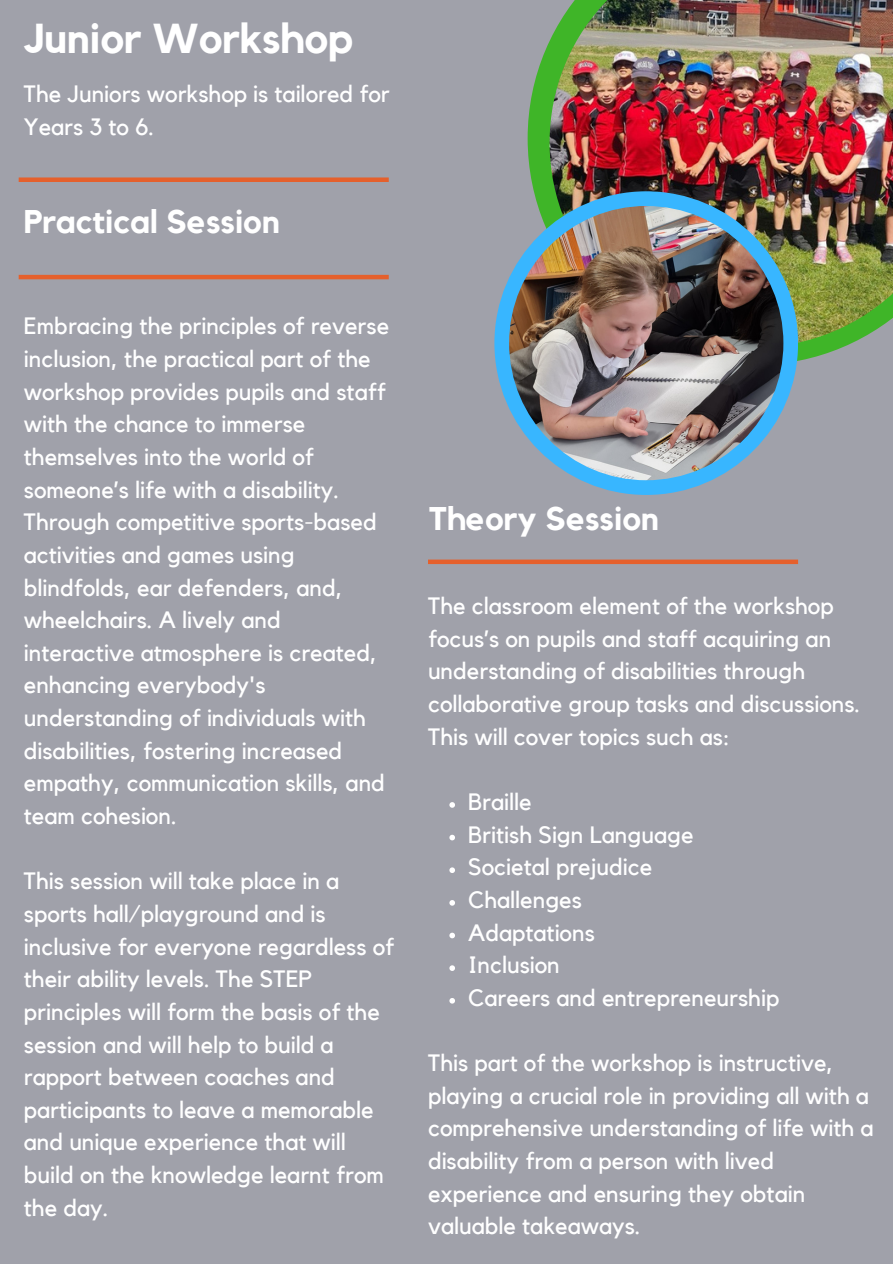
<style>
.page{position:relative;width:893px;height:1264px;background:#fff}
.page>*{position:absolute;margin:0;border:0;box-sizing:border-box;transform-origin:0 0}
.t1{font:700 41.7px "Kollektif";color:#fff}
.t2{font:700 32.7px "Kollektif";color:#fff}
.t3{font:23.55px/32.7px "Kollektif";color:#fff}
</style>
<div class="page">
<div style="left:0;top:0;width:892px;height:1263px;background:#a0a1aa"></div>
<svg style="left:527px;top:42px;width:316px;height:323px;fill:#3fb528"></svg>
<img style="left:549px;top:0;width:343px;height:347px">
<div style="left:494px;top:191px;width:304px;height:304px;background:#38b6ff;border-radius:50%"></div>
<img style="left:509px;top:206px;width:274px;height:274px;border-radius:50%">
<div style="left:428px;top:559px;width:370px;height:5px;background:#e5602c"></div>
<div style="left:19px;top:177px;width:370px;height:5px;background:#e5602c"></div>
<hr style="left:19px;top:275px;width:370px;height:4px;background:#e5602c">
<svg style="left:449px;top:802px;width:6px;height:5px"></svg>
<svg style="left:449px;top:834px;width:6px;height:6px"></svg>
<svg style="left:449px;top:867px;width:6px;height:6px"></svg>
<svg style="left:449px;top:900px;width:6px;height:5px"></svg>
<svg style="left:449px;top:932px;width:6px;height:6px"></svg>
<svg style="left:449px;top:965px;width:6px;height:5px"></svg>
<svg style="left:449px;top:998px;width:6px;height:5px"></svg>
<p class="t1" style="left:24px;top:20px;width:330px">Junior Workshop</p>
<p class="t3" style="left:24px;top:79px;width:367px">The Juniors workshop is tailored for<br>Years 3 to 6.</p>
<p class="t2" style="left:24px;top:207px;width:257px">Practical Session</p>
<p class="t3" style="left:24px;top:311px;width:367px">Embracing the principles of reverse inclusion, the practical part of the workshop provides pupils and staff with the chance to immerse themselves into the world of someone’s life with a disability.<br>Through competitive sports-based activities and games using blindfolds, ear defenders, and, wheelchairs. A lively and interactive atmosphere is created, enhancing everybody's understanding of individuals with disabilities, fostering increased empathy, communication skills, and team cohesion.</p>
<p class="t3" style="left:24px;top:865px;width:372px">This session will take place in a sports hall/playground and is inclusive for everyone regardless of their ability levels. The STEP principles will form the basis of the session and will help to build a rapport between coaches and participants to leave a memorable and unique experience that will build on the knowledge learnt from the day.</p>
<p class="t2" style="left:428px;top:503px;width:231px">Theory Session</p>
<p class="t3" style="left:428px;top:590px;width:433px">The classroom element of the workshop focus’s on pupils and staff acquiring an understanding of disabilities through collaborative group tasks and discussions.<br>This will cover topics such as:</p>
<p class="t3" style="left:468px;top:786px;width:65px">Braille</p>
<p class="t3" style="left:468px;top:819px;width:227px">British Sign Language</p>
<p class="t3" style="left:468px;top:851px;width:185px">Societal prejudice</p>
<p class="t3" style="left:468px;top:884px;width:115px">Challenges</p>
<p class="t3" style="left:468px;top:916px;width:128px">Adaptations</p>
<p class="t3" style="left:468px;top:949px;width:93px">Inclusion</p>
<p class="t3" style="left:468px;top:982px;width:312px">Careers and entrepreneurship</p>
<p class="t3" style="left:428px;top:1047px;width:447px">This part of the workshop is instructive, playing a crucial role in providing all with a comprehensive understanding of life with a disability from a person with lived experience and ensuring they obtain valuable takeaways.</p>
</div>
